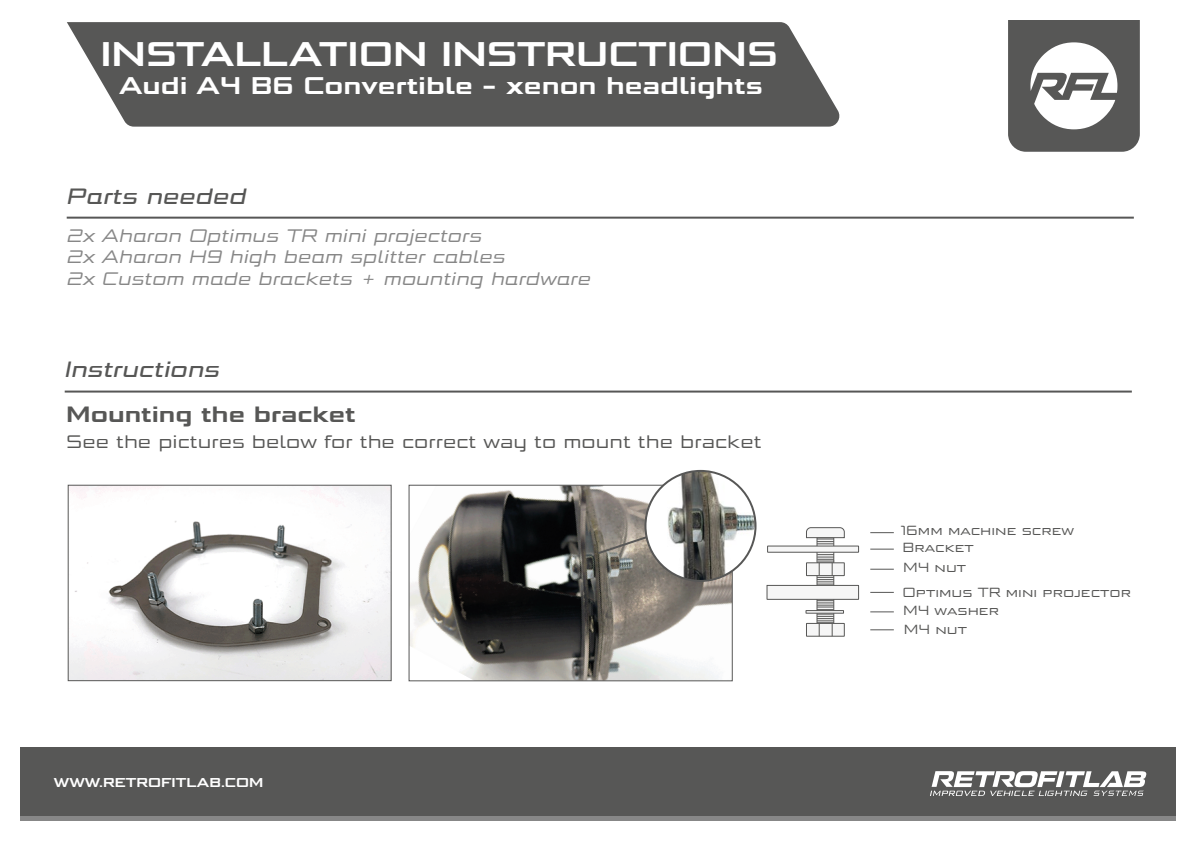
<style>
.page{position:relative;width:1191px;height:842px;background:#fff}
.page>*{position:absolute;margin:0;border:0;box-sizing:border-box;transform-origin:0 0}
.t1{font:700 34px "Bunken Tech Sans Std Wide";color:#fff}
.t2{font:700 24px "Bunken Tech Sans Std Wide";color:#fff}
.t3{font:22px "Bunken Tech Sans Pro Wide Med It";color:#575756}
.t4{font:700 22px "Bunken Tech Sans Std Wide";color:#575756}
.t5{font:italic 18px/21.6px "Bunken Tech Sans Pro Wide";color:#878787}
.t6{font:18px "Bunken Tech Sans Pro Wide";color:#575756}
.t7{font:13.2px/16.8px "Bunken Tech Sans SC Wide";color:#575756}
.t8{font:700 12.8px "Bunken Tech Sans Std Wide";color:#fff}
</style>
<div class="page">
<svg style="left:1008px;top:20px;width:131px;height:132px"></svg>
<hr style="left:67px;top:217px;width:1066px;height:2px;background:#575756">
<hr style="left:65px;top:391px;width:1066px;height:2px;background:#575756">
<img style="left:70px;top:487px;width:319px;height:192px">
<div style="left:68px;top:485px;width:323px;height:196px;border:1px solid #575756"></div>
<img style="left:411px;top:487px;width:319px;height:192px">
<div style="left:409px;top:485px;width:323px;height:196px;border:1px solid #575756"></div>
<svg style="left:816px;top:544px;width:18px;height:10px"></svg>
<svg style="left:806px;top:527px;width:39px;height:17px"></svg>
<svg style="left:870px;top:532px;width:24px;height:1px"></svg>
<svg style="left:870px;top:569px;width:24px;height:1px"></svg>
<svg style="left:870px;top:592px;width:24px;height:1px"></svg>
<svg style="left:870px;top:611px;width:24px;height:1px"></svg>
<svg style="left:870px;top:629px;width:24px;height:1px"></svg>
<svg style="left:870px;top:549px;width:24px;height:1px"></svg>
<svg style="left:766px;top:554px;width:93px;height:82px"></svg>
<div style="left:767px;top:546px;width:91px;height:6px;background:#f6f6f6"></div>
<div style="left:767px;top:546px;width:92px;height:6px;border:1px solid #575756"></div>
<svg style="left:67px;top:22px;width:773px;height:105px;background:#636362"></svg>
<div style="left:20px;top:747px;width:1155px;height:69px;background:#575756"></div>
<svg style="left:930px;top:771px;width:216px;height:25px"></svg>
<hr style="left:20px;top:816px;width:1155px;height:4px;background:#878787">
<img style="left:645px;top:471px;width:110px;height:110px;border-radius:55px">
<div style="left:644px;top:470px;width:112px;height:112px;border:2px solid #575756;border-radius:50%"></div>
<svg style="left:596px;top:535px;width:53px;height:21px"></svg>
<h1 class="t1" style="left:100px;top:32px;width:679px">INSTALLATION INSTRUCTIONS</h1>
<h2 class="t2" style="left:119px;top:71px;width:645px">Audi A4 B6 Convertible - xenon headlights</h2>
<p class="t3" style="left:67px;top:182px;width:182px">Parts needed</p>
<p class="t5" style="left:67px;top:224px;width:526px">2x Aharon Optimus TR mini projectors<br>2x Aharon H9 high beam splitter cables<br>2x Custom made brackets + mounting hardware</p>
<p class="t3" style="left:65px;top:356px;width:157px">Instructions</p>
<p class="t4" style="left:66px;top:401px;width:291px">Mounting the bracket</p>
<p class="t6" style="left:66px;top:431px;width:697px">See the pictures below for the correct way to mount the bracket</p>
<p class="t8" style="left:54px;top:775px;width:211px">WWW.RETROFITLAB.COM</p>
<p class="t7" style="left:901px;top:522px;width:175px">16mm machine screw<br>Bracket</p>
<p class="t7" style="left:903px;top:559px;width:65px">M4 nut</p>
<p class="t7" style="left:903px;top:601px;width:98px;line-height:19px">M4 washer<br>M4 nut</p>
<p class="t7" style="left:902px;top:584px;width:230px">Optimus TR mini projector</p>
</div>
